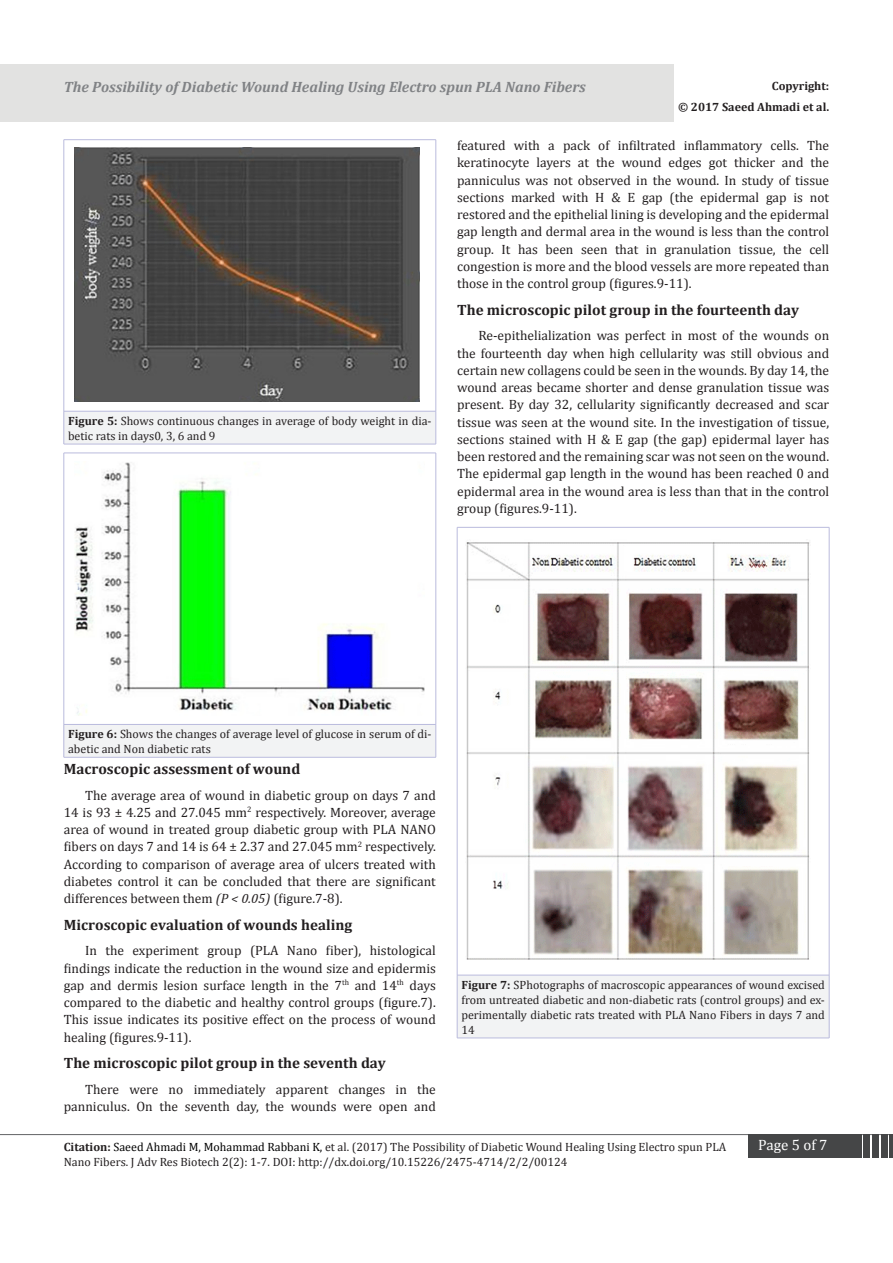
<style>
.page{position:relative;width:893px;height:1263px;background:#fff}
.page>*{position:absolute;margin:0;border:0;box-sizing:border-box;transform-origin:0 0}
.t1{font:700 15px "Cambria";color:#231f20}
.t2{font:italic 700 15px "Cambria";color:#808285}
.t3{font:15px "Cambria";color:#fff}
.t4{font:13.5px/17.2px "Cambria";color:#231f20;text-align:justify}
.t5{font:12px/15px "Cambria";color:#231f20}
.t6{font:700 12px "Cambria";color:#231f20}
.s1{font-weight:700}
.s2{font-style:italic}
.s3{color:#000}
</style>
<div class="page">
<div style="left:0;top:64px;width:674px;height:57px;background:#e2e2e1"></div>
<hr style="left:0;top:1134px;width:893px;height:1px;background:#626365">
<div style="left:748px;top:1134px;width:114px;height:23px;background:#454647"></div>
<div style="left:863px;top:1134px;width:7px;height:23px;background:#454647"></div>
<div style="left:872px;top:1134px;width:7px;height:23px;background:#454647"></div>
<div style="left:881px;top:1134px;width:7px;height:23px;background:#454647"></div>
<hr style="left:889px;top:1134px;width:4px;height:23px;background:#454647">
<div style="left:64px;top:411px;width:372px;height:33px;background:#f2f3f4"></div>
<hr style="left:64px;top:139px;width:372px;height:1px;background:#babbdd">
<hr style="left:64px;top:140px;width:1px;height:271px;background:#babbdd">
<hr style="left:436px;top:140px;width:1px;height:271px;background:#babbdd">
<hr style="left:64px;top:411px;width:372px;height:1px;background:#babbdd">
<hr style="left:64px;top:411px;width:1px;height:33px;background:#babbdd">
<hr style="left:436px;top:411px;width:1px;height:33px;background:#babbdd">
<hr style="left:64px;top:444px;width:372px;height:1px;background:#babbdd">
<img style="left:75px;top:148px;width:345px;height:254px">
<div style="left:64px;top:724px;width:372px;height:33px;background:#f2f3f4"></div>
<hr style="left:64px;top:453px;width:372px;height:1px;background:#babbdd">
<hr style="left:64px;top:453px;width:1px;height:271px;background:#babbdd">
<hr style="left:436px;top:453px;width:1px;height:271px;background:#babbdd">
<hr style="left:64px;top:724px;width:372px;height:1px;background:#babbdd">
<hr style="left:64px;top:724px;width:1px;height:33px;background:#babbdd">
<hr style="left:436px;top:724px;width:1px;height:33px;background:#babbdd">
<hr style="left:64px;top:757px;width:372px;height:1px;background:#babbdd">
<img style="left:75px;top:462px;width:349px;height:254px">
<div style="left:457px;top:975px;width:372px;height:63px;background:#f2f3f4"></div>
<hr style="left:457px;top:527px;width:372px;height:1px;background:#babbdd">
<hr style="left:457px;top:527px;width:1px;height:448px;background:#babbdd">
<hr style="left:829px;top:527px;width:1px;height:448px;background:#babbdd">
<hr style="left:457px;top:975px;width:372px;height:1px;background:#babbdd">
<hr style="left:457px;top:975px;width:1px;height:63px;background:#babbdd">
<hr style="left:829px;top:975px;width:1px;height:63px;background:#babbdd">
<hr style="left:457px;top:1038px;width:372px;height:1px;background:#babbdd">
<img style="left:466px;top:542px;width:344px;height:418px">
<p class="t2" style="left:64px;top:76px;width:524px">The Possibility of Diabetic Wound Healing Using Electro spun PLA Nano Fibers</p>
<p class="t6" style="left:772px;top:77px;width:59px">Copyright:</p>
<p class="t6" style="left:678px;top:99px;width:153px">© 2017 Saeed Ahmadi et al.</p>
<p class="t5" style="left:68px;top:413px;width:365px"><span class="s1">Figure 5:</span> Shows continuous changes in average of body weight in dia&shy;betic rats in days0, 3, 6 and 9</p>
<p class="t4" style="left:457px;top:137px;width:374px">featured with a pack of infiltrated inflammatory cells. The keratinocyte layers at the wound edges got thicker and the panniculus was not observed in the wound. In study of tissue sections marked with H &amp; E gap (the epidermal gap is not restored and the epithelial lining is developing and the epidermal gap length and dermal area in the wound is less than the control group. It has been seen that in granulation tissue, the cell congestion is more and the blood vessels are more repeated than those in the control group (figures.9-11).</p>
<p class="t1" style="left:457px;top:299px;width:344px">The microscopic pilot group in the fourteenth day</p>
<p class="t4" style="left:457px;top:327px;width:374px;text-indent:21px">Re-epithelialization was perfect in most of the wounds on the fourteenth day when high cellularity was still obvious and certain new collagens could be seen in the wounds. By day 14, the wound areas became shorter and dense granulation tissue was present. By day 32, cellularity significantly decreased and scar tissue was seen at the wound site. In the investigation of tissue, sections stained with H &amp; E gap (the gap) epidermal layer has been restored and the remaining scar was not seen on the wound.<br>The epidermal gap length in the wound has been reached 0 and epidermal area in the wound area is less than that in the control group (figures.9-11).</p>
<p class="t5" style="left:68px;top:726px;width:365px"><span class="s1">Figure 6:</span> Shows the changes of average level of glucose in serum of di&shy;abetic and Non diabetic rats</p>
<p class="t1" style="left:64px;top:758px;width:238px">Macroscopic assessment of wound</p>
<p class="t4" style="left:64px;top:786px;width:374px;text-indent:21px">The average area of wound in diabetic group on days 7 and 14 is 93 ± 4.25 and 27.045 mm<sup>2</sup> respectively. Moreover, average area of wound in treated group diabetic group with PLA NANO fibers on days 7 and 14 is 64 ± 2.37 and 27.045 mm<sup>2</sup> respectively.<br>According to comparison of average area of ulcers treated with diabetes control it can be concluded that there are significant differences between them <span class="s2">(P &lt; 0.05)</span> (figure.7-8).</p>
<p class="t1" style="left:64px;top:914px;width:290px">Microscopic evaluation of wounds healing</p>
<p class="t4" style="left:64px;top:942px;width:374px;text-indent:21px">In the experiment group (PLA Nano fiber), histological findings indicate the reduction in the wound size and epidermis gap and dermis lesion surface length in the 7<sup>th</sup> and 14<sup>th</sup> days compared to the diabetic and healthy control groups (figure.7).<br>This issue indicates its positive effect on the process of wound healing (figures.9-11).</p>
<p class="t1" style="left:64px;top:1052px;width:324px">The microscopic pilot group in the seventh day</p>
<p class="t4" style="left:64px;top:1081px;width:374px;text-align:right">There were no immediately apparent changes in the panniculus. On the seventh day, the wounds were open and</p>
<p class="t5" style="left:461px;top:977px;width:365px;text-align:justify"><span class="s1">Figure 7:</span> SPhotographs of macroscopic appearances of wound excised from untreated diabetic and non-diabetic rats (control groups) and ex&shy;perimentally diabetic rats treated with PLA Nano Fibers in days 7 and 14</p>
<p class="t5" style="left:64px;top:1139px;width:664px"><span class="s1">Citation:</span> <span class="s3">Saeed Ahmadi M, Mohammad Rabbani K,</span> et al. (2017) The Possibility of Diabetic Wound Healing Using Electro spun PLA</p>
<p class="t3" style="left:758px;top:1136px;width:71px">Page 5 of 7</p>
<p class="t5" style="left:64px;top:1154px;width:505px">Nano Fibers. J Adv Res Biotech 2(2): 1-7. DOI: http://dx.doi.org/10.15226/2475-4714/2/2/00124</p>
</div>
